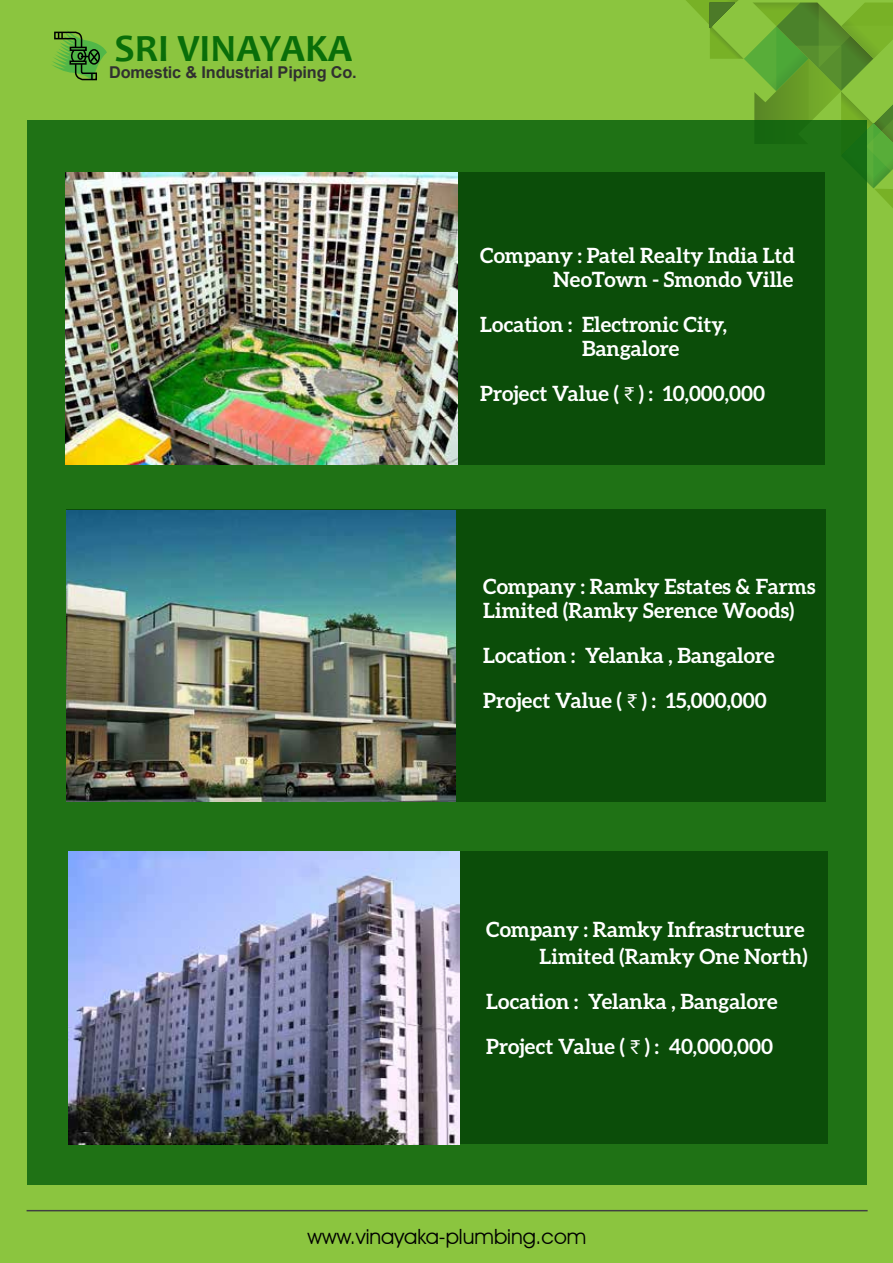
<style>
.page{position:relative;width:893px;height:1263px;background:#8bc53f}
.page>*{position:absolute;margin:0;border:0;box-sizing:border-box;transform-origin:0 0}
.t1{font:700 38.85px "Candara";color:#096e09}
.t2{font:700 21px/24px "Aleo";color:#fff}
.t3{font:21px "Avant Garde IT Cby BT";color:#000}
.t4{font:700 16.35px "Arial";letter-spacing:-.01em;color:#303030}
.s1{font-family:"Myriad Pro";font-weight:400}
</style>
<div class="page">
<svg style="left:52px;top:30px;width:55px;height:51px"></svg>
<svg style="left:679px;top:0;width:214px;height:208px"></svg>
<div style="left:27px;top:121px;width:840px;height:1064px;background:#1f7215"></div>
<div style="left:67px;top:510px;width:759px;height:292px;background:#0b4d09"></div>
<div style="left:65px;top:172px;width:760px;height:292px;background:#0b4d09"></div>
<div style="left:68px;top:852px;width:760px;height:292px;background:#0b4d09"></div>
<hr style="left:27px;top:1210px;width:841px;height:1px;background:#404041">
<img style="left:67px;top:510px;width:388px;height:291px">
<img style="left:65px;top:172px;width:392px;height:292px">
<img style="left:69px;top:851px;width:390px;height:293px">
<h1 class="t1" style="left:115px;top:24px;width:239px">SRI VINAYAKA</h1>
<p class="t4" style="left:109px;top:62px;width:249px">Domestic &amp; Industrial Piping Co.</p>
<p class="t2" style="left:480px;top:243px;width:316px;text-align:right">Company : Patel Realty India Ltd<br>NeoTown - Smondo Ville</p>
<p class="t2" style="left:582px;top:312px;width:146px;text-indent:-102px">Location : Electronic City,<br>Bangalore</p>
<p class="t2" style="left:480px;top:381px;width:286px">Project Value ( <span class="s1">₹</span> ) : 10,000,000</p>
<p class="t2" style="left:483px;top:574px;width:334px">Company : Ramky Estates &amp; Farms<br>Limited (Ramky Serence Woods)</p>
<p class="t2" style="left:483px;top:632px;width:293px;line-height:45px">Location : Yelanka , Bangalore<br>Project Value ( <span class="s1">₹</span> ) : 15,000,000</p>
<p class="t2" style="left:486px;top:916px;width:323px;line-height:27px;text-align:right">Company : Ramky Infrastructure<br>Limited (Ramky One North)</p>
<p class="t2" style="left:486px;top:979px;width:293px;line-height:45px">Location : Yelanka , Bangalore<br>Project Value ( <span class="s1">₹</span> ) : 40,000,000</p>
<p class="t3" style="left:308px;top:1224px;width:280px">www.vinayaka-plumbing.com</p>
</div>
